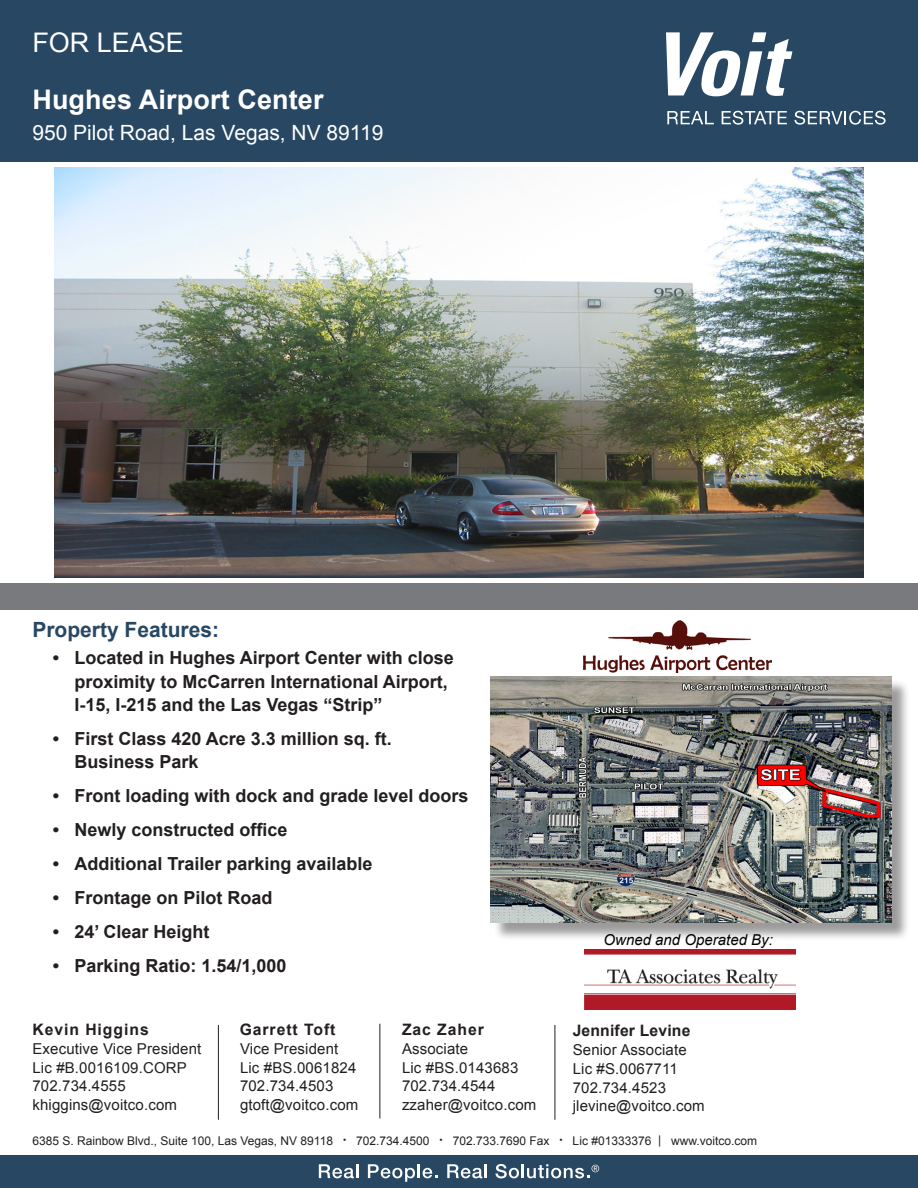
<style>
.page{position:relative;width:918px;height:1188px;background:#fff}
.page>*{position:absolute;margin:0;border:0;box-sizing:border-box;transform-origin:0 0}
.Property_name_or_des{font:700 27px "Arial";letter-spacing:.005em;color:#fff}
.For_Sale_or_Lease{font:27px "Arial";color:#fff}
.Property_address{font:21px "Arial";color:#fff}
.Subhead{font:700 21px "Arial";color:#274763}
.Copy_bulleted{font:700 18px/23.2px "Arial";color:#231f20}
.Broker_name{font:700 15.75px "Arial";letter-spacing:.06em;color:#231f20}
.Broker_info{font:700 15.75px "Arial";letter-spacing:.01em;color:#231f20}
.Broker_info-2{font:15px "Arial";letter-spacing:.01em;color:#231f20}
.Subhead-2{font:italic 15px "Arial";color:#000}
.Company_address{font:12px "Arial";color:#231f20}
.s1{font-size:9px}
</style>
<div class="page">
<div style="left:0;top:0;width:918px;height:162px;background:#274763"></div>
<div style="left:0;top:1156px;width:918px;height:32px;background:#274763"></div>
<svg style="left:319px;top:1164px;width:39px;height:14px"></svg>
<svg style="left:368px;top:1164px;width:70px;height:18px"></svg>
<svg style="left:447px;top:1164px;width:35px;height:14px"></svg>
<hr style="left:484px;top:1164px;width:3px;height:14px;background:#fff">
<svg style="left:495px;top:1164px;width:104px;height:14px"></svg>
<svg style="left:667px;top:111px;width:47px;height:13px"></svg>
<svg style="left:722px;top:111px;width:65px;height:14px"></svg>
<svg style="left:795px;top:111px;width:91px;height:14px"></svg>
<svg style="left:666px;top:32px;width:126px;height:64px"></svg>
<div style="left:0;top:583px;width:918px;height:27px;background:#787a7d"></div>
<img style="left:54px;top:168px;width:810px;height:410px">
<div style="left:493px;top:679px;width:417px;height:262px;background:#231f20;opacity:.45"></div>
<img style="left:490px;top:677px;width:401px;height:246px">
<hr style="left:218px;top:1025px;width:1px;height:95px;background:#231f20">
<hr style="left:380px;top:1024px;width:1px;height:95px;background:#231f20">
<hr style="left:555px;top:1025px;width:1px;height:95px;background:#231f20">
<img style="left:584px;top:620px;width:188px;height:53px">
<img style="left:584px;top:949px;width:212px;height:60px">
<p class="For_Sale_or_Lease" style="left:32px;top:25px;width:153px">FOR LEASE</p>
<p class="Property_name_or_des" style="left:32px;top:82px;width:293px">Hughes Airport Center</p>
<p class="Property_address" style="left:32px;top:119px;width:353px">950 Pilot Road, Las Vegas, NV 89119</p>
<p class="Subhead" style="left:32px;top:615px;width:188px">Property Features:</p>
<p class="Copy_bulleted" style="left:74px;top:647px;width:381px;text-indent:-22px">• Located in Hughes Airport Center with close proximity to McCarren International Airport,<br>I-15, I-215 and the Las Vegas “Strip”</p>
<p class="Copy_bulleted" style="left:74px;top:727px;width:319px;text-indent:-22px">• First Class 420 Acre 3.3 million sq. ft.<br>Business Park</p>
<p class="Copy_bulleted" style="left:53px;top:785px;width:417px">• Front loading with dock and grade level doors</p>
<p class="Copy_bulleted" style="left:53px;top:819px;width:236px">• Newly constructed office</p>
<p class="Copy_bulleted" style="left:53px;top:853px;width:321px">• Additional Trailer parking available</p>
<p class="Copy_bulleted" style="left:53px;top:887px;width:221px">• Frontage on Pilot Road</p>
<p class="Copy_bulleted" style="left:53px;top:921px;width:158px">• 24’ Clear Height</p>
<p class="Copy_bulleted" style="left:53px;top:955px;width:235px">• Parking Ratio: 1.54/1,000</p>
<p class="Broker_name" style="left:32px;top:1019px;width:118px">Kevin Higgins</p>
<p class="Broker_info-2" style="left:32px;top:1039px;width:171px">Executive Vice President</p>
<p class="Broker_info-2" style="left:32px;top:1058px;width:156px">Lic #B.0016109.CORP</p>
<p class="Broker_info-2" style="left:32px;top:1076px;width:95px">702.734.4555</p>
<p class="Broker_info-2" style="left:32px;top:1095px;width:146px">khiggins@voitco.com</p>
<p class="Broker_name" style="left:240px;top:1019px;width:97px">Garrett Toft</p>
<p class="Broker_info-2" style="left:240px;top:1039px;width:100px">Vice President</p>
<p class="Broker_info-2" style="left:240px;top:1058px;width:118px">Lic #BS.0061824</p>
<p class="Broker_info-2" style="left:240px;top:1076px;width:95px">702.734.4503</p>
<p class="Broker_info-2" style="left:240px;top:1095px;width:120px">gtoft@voitco.com</p>
<p class="Broker_name" style="left:402px;top:1019px;width:83px">Zac Zaher</p>
<p class="Broker_info-2" style="left:402px;top:1039px;width:68px">Associate</p>
<p class="Broker_info-2" style="left:402px;top:1058px;width:118px">Lic #BS.0143683</p>
<p class="Broker_info-2" style="left:402px;top:1076px;width:95px">702.734.4544</p>
<p class="Broker_info-2" style="left:402px;top:1095px;width:136px">zzaher@voitco.com</p>
<p class="Subhead-2" style="left:604px;top:930px;width:171px">Owned and Operated By:</p>
<p class="Broker_info" style="left:573px;top:1021px;width:119px">Jennifer Levine</p>
<p class="Broker_info-2" style="left:573px;top:1040px;width:115px">Senior Associate</p>
<p class="Broker_info-2" style="left:573px;top:1059px;width:107px">Lic #S.0067711</p>
<p class="Broker_info-2" style="left:573px;top:1078px;width:95px">702.734.4523</p>
<p class="Broker_info-2" style="left:573px;top:1096px;width:133px">jlevine@voitco.com</p>
<p class="Company_address" style="left:32px;top:1133px;width:726px">6385 S. Rainbow Blvd., Suite 100, Las Vegas, NV 89118 <span class="s1">•</span> 702.734.4500 <span class="s1">•</span> 702.733.7690 Fax <span class="s1">•</span> Lic #01333376 | www.voitco.com</p>
</div>
